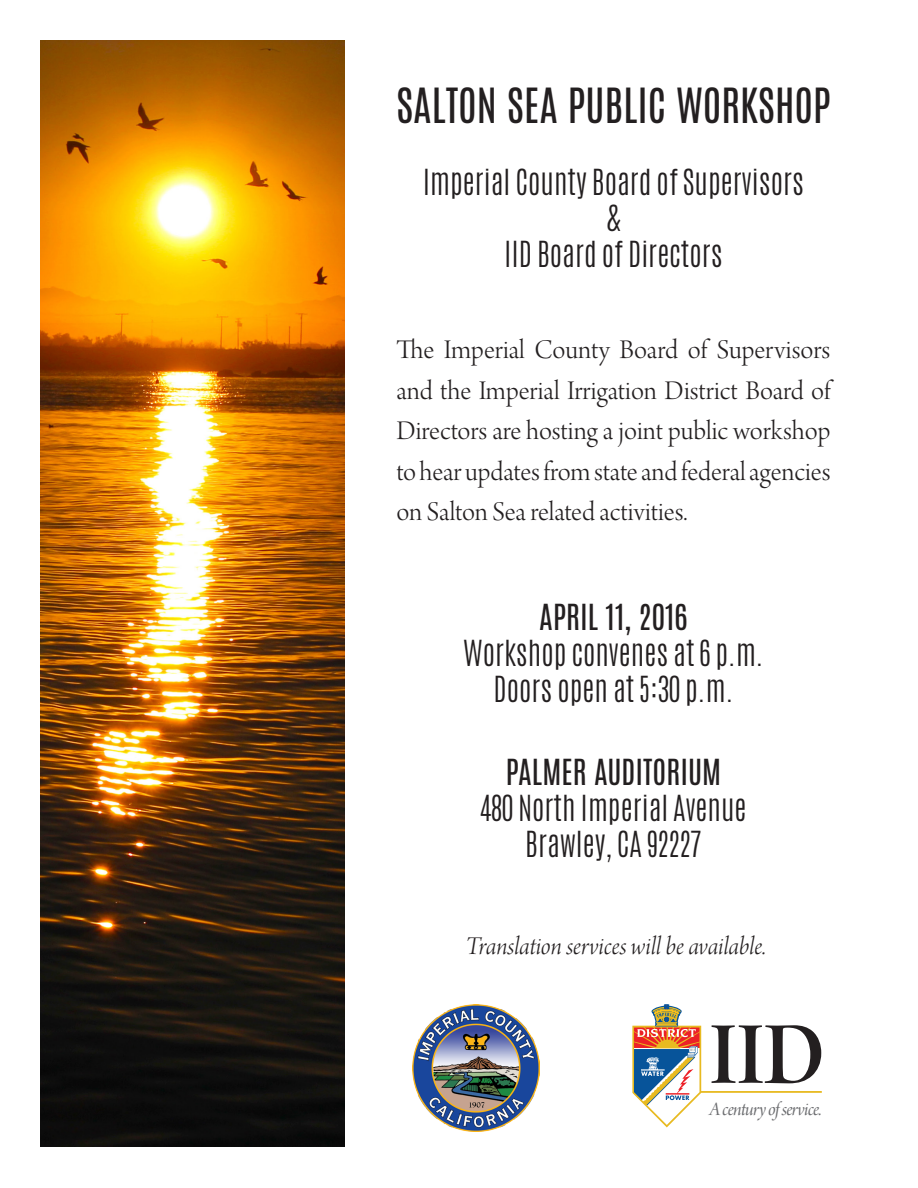
<style>
.page{position:relative;width:918px;height:1188px;background:#fff}
.page>*{position:absolute;margin:0;border:0;box-sizing:border-box;transform-origin:0 0}
.t1{font:94.5px "Arno Pro Smbd Display";color:#231f20;scale:.95 1}
.t2{font:40.5px "Antonio";color:#231f20}
.t3{font:300 30px "Antonio";color:#231f20}
.t4{font:30px "Antonio";color:#231f20}
.t5{font:28.5px/40.5px "Arno Pro Light Display";color:#231f20;text-align:justify}
.t6{font:27px "Arno Pro Light Italic Display";letter-spacing:-.005em;color:#231f20}
.t7{font:20.25px "Arno Pro Italic Display";letter-spacing:-.03em;color:#6c6d70}
</style>
<div class="page">
<img style="left:40px;top:40px;width:305px;height:1107px">
<svg style="left:632px;top:1004px;width:69px;height:123px"></svg>
<hr style="left:701px;top:1091px;width:121px;height:2px;background:#e8ba20">
<img style="left:413px;top:1004px;width:127px;height:128px">
<p class="t2" style="left:396px;top:76px;width:436px">SALTON SEA PUBLIC WORKSHOP</p>
<p class="t3" style="left:423px;top:160px;width:383px">Imperial County Board of Supervisors</p>
<p class="t3" style="left:607px;top:196px;width:15px">&amp;</p>
<p class="t3" style="left:504px;top:232px;width:220px">IID Board of Directors</p>
<p class="t5" style="left:396px;top:331px;width:436px">The Imperial County Board of Supervisors and the Imperial Irrigation District Board of Directors are hosting a joint public workshop to hear updates from state and federal agencies on Salton Sea related activities.</p>
<p class="t4" style="left:539px;top:595px;width:150px">APRIL 11, 2016</p>
<p class="t3" style="left:463px;top:631px;width:302px">Workshop convenes at 6 p.m.</p>
<p class="t3" style="left:493px;top:667px;width:241px">Doors open at 5:30 p.m.</p>
<p class="t4" style="left:506px;top:750px;width:217px">PALMER AUDITORIUM</p>
<p class="t3" style="left:480px;top:787px;width:268px">480 North Imperial Avenue</p>
<p class="t3" style="left:525px;top:823px;width:178px">Brawley, CA 92227</p>
<p class="t6" style="left:466px;top:931px;width:302px">Translation services will be available.</p>
<p class="t1" style="left:709px;top:1003px;width:124px">IID</p>
<p class="t7" style="left:709px;top:1098px;width:114px">A century of service.</p>
</div>
